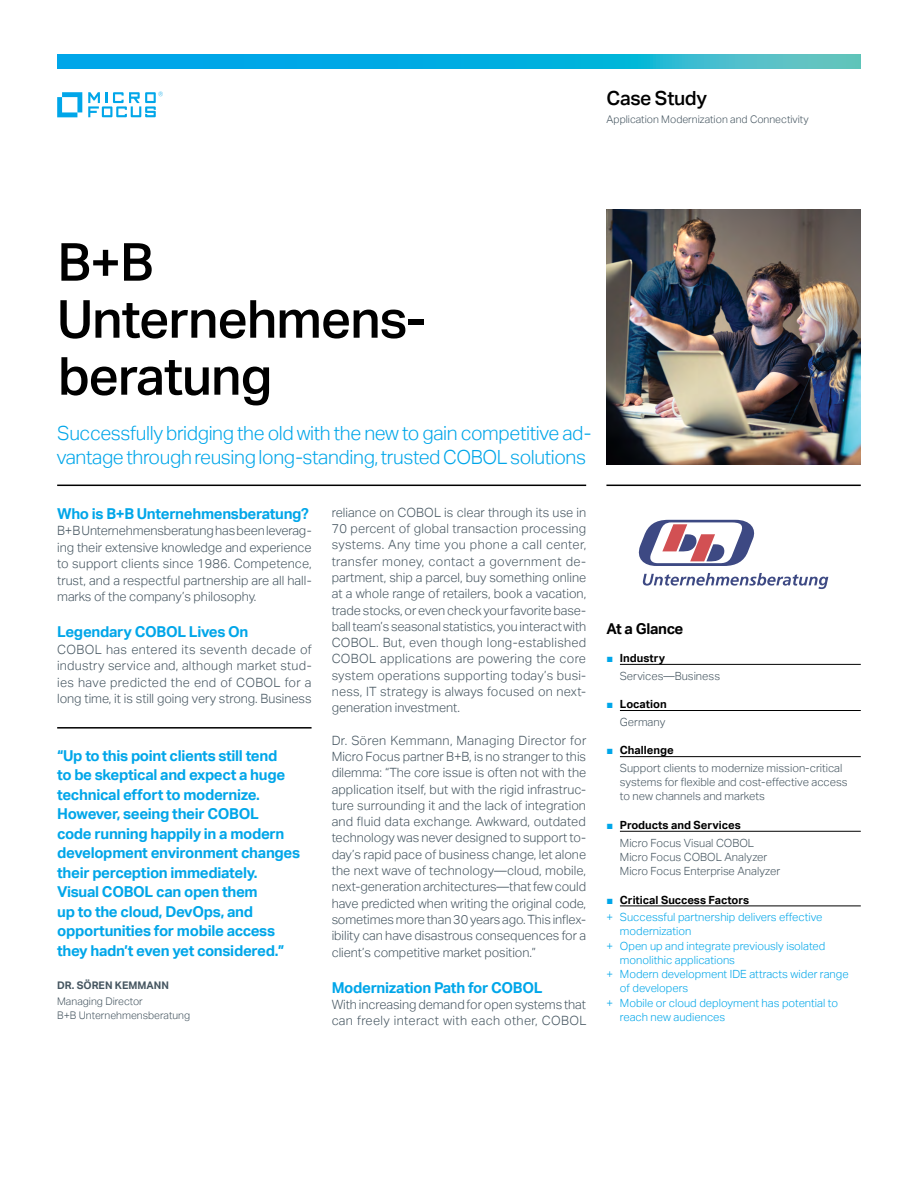
<style>
.page{position:relative;width:918px;height:1188px;background:#fff}
.page>*{position:absolute;margin:0;border:0;box-sizing:border-box;transform-origin:0 0}
.headline_35_38{font:500 52.5px/57px "Aktiv Grotesk";letter-spacing:-.02em;color:#000}
.intro1_13_16-light_b{font:300 19.5px/24px "Aktiv Grotesk";letter-spacing:-.02em;color:#00a6e9}
.collateral_name_13_1{font:500 19.5px "Aktiv Grotesk";letter-spacing:-.02em;color:#000}
.pull_quote_10_13-blu{font:700 15px/19.5px "Aktiv Grotesk";letter-spacing:-.02em;color:#00a6e9}
.subhead_10_13-blue{font:700 15px "Aktiv Grotesk";letter-spacing:-.02em;color:#00a6e9}
.subhead_10_13{font:700 15px "Aktiv Grotesk";letter-spacing:-.02em;color:#000}
.body_8_5_11-grey{font:300 12.75px/16.4px "Aktiv Grotesk";letter-spacing:-.005em;color:#455560;text-align:justify}
.t1{font:300 11.25px/14.2px "Aktiv Grotesk";color:#00a6e9}
.caption_7_5_9_5_inde{font:300 11.25px/14.2px "Aktiv Grotesk";color:#455560}
.t2{font:700 11.25px "Aktiv Grotesk";color:#000}
.caption_7_9_5-grey{font:300 10.5px "Aktiv Grotesk";color:#455560}
.quote_company_7_9_5{font:300 10.5px "Aktiv Grotesk";color:#455560}
.quote_title_7_11-gre{font:300 10.5px "Aktiv Grotesk";color:#455560}
.quote_name_caps_7_11{font:700 10.5px "Aktiv Grotesk";color:#455560}
.s1{font-family:"Arial";font-weight:400;color:#00a6e9}
</style>
<div class="page">
<hr style="left:57px;top:485px;width:529px;height:1px;background:#000">
<hr style="left:606px;top:485px;width:255px;height:1px;background:#000">
<img style="left:606px;top:210px;width:255px;height:254px">
<hr style="left:620px;top:664px;width:241px;height:1px;background:#000">
<hr style="left:620px;top:710px;width:241px;height:1px;background:#000">
<hr style="left:620px;top:756px;width:241px;height:1px;background:#000">
<hr style="left:620px;top:831px;width:241px;height:1px;background:#000">
<hr style="left:620px;top:906px;width:241px;height:1px;background:#000">
<hr style="left:57px;top:727px;width:255px;height:2px;background:#000">
<svg style="left:57px;top:92px;width:25px;height:25px"></svg>
<svg style="left:88px;top:92px;width:75px;height:25px"></svg>
<svg style="left:57px;top:54px;width:804px;height:15px;background:#14b0dc"></svg>
<svg style="left:643px;top:573px;width:185px;height:16px"></svg>
<svg style="left:639px;top:520px;width:116px;height:46px"></svg>
<p class="collateral_name_13_1" style="left:607px;top:87px;width:102px">Case Study</p>
<p class="caption_7_9_5-grey" style="left:607px;top:113px;width:204px">Application Modernization and Connectivity</p>
<p class="headline_35_38" style="left:57px;top:234px;width:371px">B+B<br>Unternehmens&shy;beratung</p>
<p class="intro1_13_16-light_b" style="left:57px;top:422px;width:536px">Successfully bridging the old with the new to gain competitive ad&shy;vantage through reusing long-standing, trusted COBOL solutions</p>
<p class="subhead_10_13-blue" style="left:57px;top:505px;width:253px">Who is B+B Unternehmensberatung?</p>
<p class="body_8_5_11-grey" style="left:57px;top:522px;width:256px">B+B Unternehmensberatung has been leverag&shy;ing their extensive knowledge and experience to support clients since 1986. Competence, trust, and a respectful partnership are all hall&shy;marks of the company’s philosophy.</p>
<p class="subhead_10_13-blue" style="left:57px;top:623px;width:193px">Legendary COBOL Lives On</p>
<p class="body_8_5_11-grey" style="left:57px;top:641px;width:256px">COBOL has entered its seventh decade of industry service and, although market stud&shy;ies have predicted the end of COBOL for a long time, it is still going very strong. Business</p>
<p class="pull_quote_10_13-blu" style="left:57px;top:746px;width:245px">“Up to this point clients still tend<br>to be skeptical and expect a huge technical effort to modernize.<br>However, seeing their COBOL<br>code running happily in a modern development environment changes their perception immediately.<br>Visual COBOL can open them<br>up to the cloud, DevOps, and opportunities for mobile access they hadn’t even yet considered.”</p>
<p class="quote_name_caps_7_11" style="left:57px;top:979px;width:113px">DR. SÖREN KEMMANN</p>
<p class="quote_title_7_11-gre" style="left:57px;top:995px;width:87px">Managing Director</p>
<p class="quote_company_7_9_5" style="left:57px;top:1010px;width:135px">B+B Unternehmensberatung</p>
<p class="body_8_5_11-grey" style="left:332px;top:504px;width:256px">reliance on COBOL is clear through its use in 70 percent of global transaction processing systems. Any time you phone a call center, transfer money, contact a government de&shy;partment, ship a parcel, buy something online at a whole range of retailers, book a vacation, trade stocks, or even check your favorite base&shy;ball team’s seasonal statistics, you interact with COBOL. But, even though long-established COBOL applications are powering the core system operations supporting today’s busi&shy;ness, IT strategy is always focused on next&shy;generation investment.</p>
<p class="body_8_5_11-grey" style="left:332px;top:732px;width:256px">Dr. Sören Kemmann, Managing Director for Micro Focus partner B+B, is no stranger to this dilemma: “The core issue is often not with the application itself, but with the rigid infrastruc&shy;ture surrounding it and the lack of integration and fluid data exchange. Awkward, outdated technology was never designed to support to&shy;day’s rapid pace of business change, let alone the next wave of technology—cloud, mobile, next-generation architectures—that few could have predicted when writing the original code, sometimes more than 30 years ago. This inflex&shy;ibility can have disastrous consequences for a client’s competitive market position.”</p>
<p class="subhead_10_13-blue" style="left:332px;top:979px;width:212px">Modernization Path for COBOL</p>
<p class="body_8_5_11-grey" style="left:332px;top:996px;width:256px">With increasing demand for open systems that can freely interact with each other, COBOL</p>
<p class="subhead_10_13" style="left:606px;top:620px;width:79px">At a Glance</p>
<p class="t2" style="left:606px;top:652px;width:60px"><span class="s1">■</span> Industry</p>
<p class="caption_7_5_9_5_inde" style="left:620px;top:669px;width:102px">Services—Business</p>
<p class="t2" style="left:606px;top:698px;width:62px"><span class="s1">■</span> Location</p>
<p class="caption_7_5_9_5_inde" style="left:620px;top:715px;width:47px">Germany</p>
<p class="t2" style="left:606px;top:744px;width:69px"><span class="s1">■</span> Challenge</p>
<p class="caption_7_5_9_5_inde" style="left:620px;top:761px;width:229px">Support clients to modernize mission-critical systems for flexible and cost-effective access to new channels and markets</p>
<p class="t2" style="left:606px;top:818px;width:136px"><span class="s1">■</span> Products and Services</p>
<p class="caption_7_5_9_5_inde" style="left:620px;top:836px;width:136px">Micro Focus Visual COBOL</p>
<p class="caption_7_5_9_5_inde" style="left:620px;top:850px;width:149px">Micro Focus COBOL Analyzer</p>
<p class="caption_7_5_9_5_inde" style="left:620px;top:864px;width:162px">Micro Focus Enterprise Analyzer</p>
<p class="t2" style="left:606px;top:893px;width:144px"><span class="s1">■</span> Critical Success Factors</p>
<p class="t1" style="left:620px;top:910px;width:204px;text-indent:-14px">+ Successful partnership delivers effective modernization</p>
<p class="t1" style="left:620px;top:939px;width:207px;text-indent:-14px">+ Open up and integrate previously isolated monolithic applications</p>
<p class="t1" style="left:620px;top:967px;width:230px;text-indent:-14px">+ Modern development IDE attracts wider range of developers</p>
<p class="t1" style="left:620px;top:996px;width:220px;text-indent:-14px">+ Mobile or cloud deployment has potential to reach new audiences</p>
</div>
